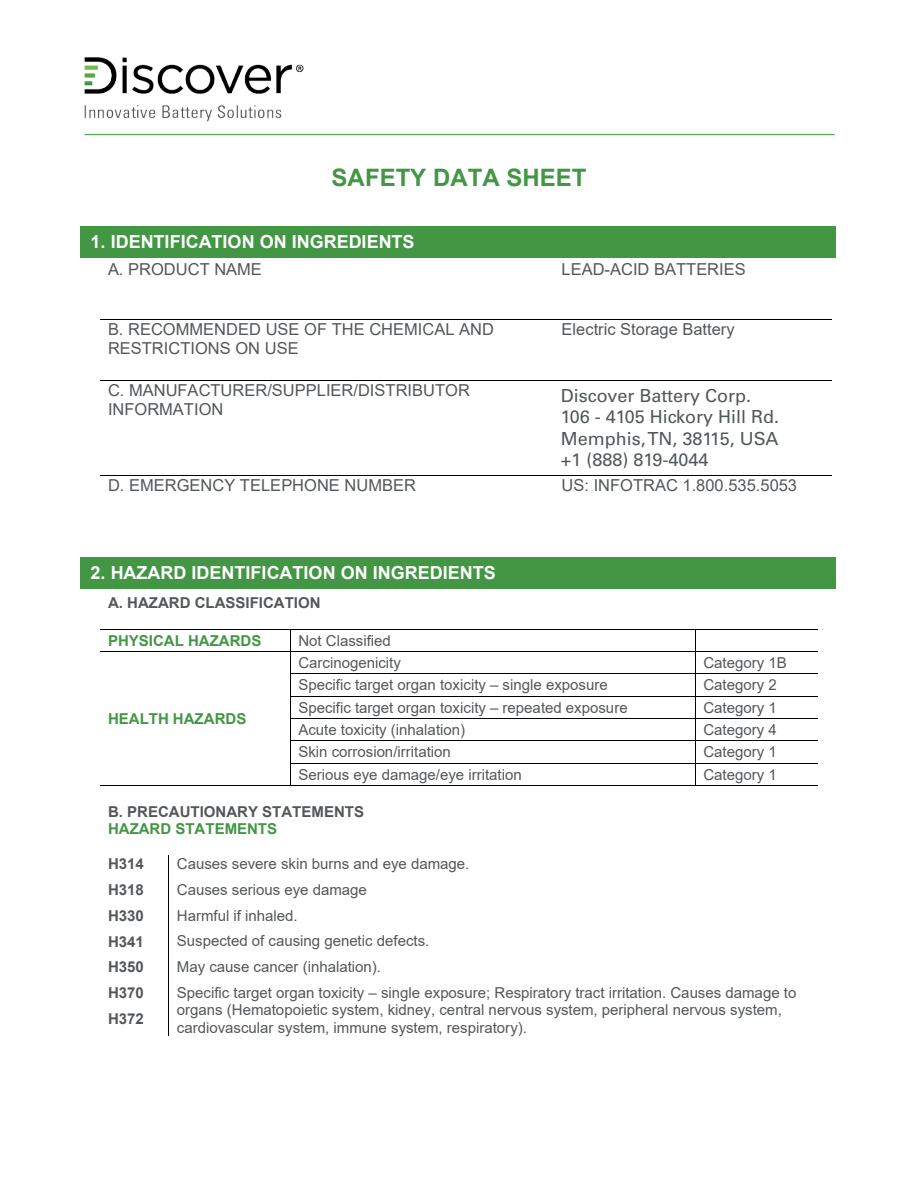
<style>
.page{position:relative;width:918px;height:1188px;background:#fff}
.page>*{position:absolute;margin:0;border:0;box-sizing:border-box;transform-origin:0 0}
.t1{font:700 24px "Arial";color:#429644}
.t2{font:18px/21.6px "Univers LT Std";color:#52575a}
.t3{font:700 18px "Arial";color:#fff}
.t4{font:16.5px/19px "Arial";color:#54575a}
.t5{font:15px/17.2px "Arial";color:#54575a}
.t6{font:700 15px "Arial";color:#54575a}
.t7{font:700 15px "Arial";color:#429644}
</style>
<div class="page">
<img style="left:84px;top:57px;width:751px;height:79px">
<hr style="left:100px;top:319px;width:454px;height:1px;background:#000">
<hr style="left:554px;top:319px;width:278px;height:1px;background:#000">
<hr style="left:100px;top:380px;width:454px;height:1px;background:#000">
<hr style="left:554px;top:380px;width:278px;height:1px;background:#000">
<hr style="left:100px;top:475px;width:454px;height:1px;background:#000">
<hr style="left:554px;top:475px;width:278px;height:1px;background:#000">
<hr style="left:100px;top:629px;width:190px;height:1px;background:#000">
<hr style="left:291px;top:629px;width:404px;height:1px;background:#000">
<hr style="left:696px;top:629px;width:122px;height:1px;background:#000">
<hr style="left:100px;top:651px;width:190px;height:1px;background:#000">
<hr style="left:291px;top:651px;width:404px;height:1px;background:#000">
<hr style="left:696px;top:651px;width:122px;height:1px;background:#000">
<hr style="left:291px;top:673px;width:404px;height:1px;background:#000">
<hr style="left:696px;top:673px;width:122px;height:1px;background:#000">
<hr style="left:291px;top:696px;width:404px;height:1px;background:#000">
<hr style="left:696px;top:696px;width:122px;height:1px;background:#000">
<hr style="left:291px;top:718px;width:404px;height:1px;background:#000">
<hr style="left:696px;top:718px;width:122px;height:1px;background:#000">
<hr style="left:291px;top:741px;width:404px;height:1px;background:#000">
<hr style="left:696px;top:741px;width:122px;height:1px;background:#000">
<hr style="left:291px;top:763px;width:404px;height:1px;background:#000">
<hr style="left:696px;top:763px;width:122px;height:1px;background:#000">
<hr style="left:100px;top:785px;width:190px;height:1px;background:#000">
<svg style="left:290px;top:629px;width:1px;height:157px"></svg>
<hr style="left:291px;top:785px;width:404px;height:1px;background:#000">
<svg style="left:695px;top:629px;width:1px;height:157px"></svg>
<hr style="left:696px;top:785px;width:122px;height:1px;background:#000">
<svg style="left:168px;top:855px;width:1px;height:181px"></svg>
<div style="left:80px;top:226px;width:756px;height:31px;background:#429644"></div>
<div style="left:80px;top:557px;width:756px;height:32px;background:#429644"></div>
<h1 class="t1" style="left:332px;top:160px;width:256px">SAFETY DATA SHEET</h1>
<p class="t3" style="left:91px;top:229px;width:326px">1. IDENTIFICATION ON INGREDIENTS</p>
<p class="t4" style="left:108px;top:260px;width:155px">A. PRODUCT NAME</p>
<p class="t4" style="left:562px;top:260px;width:186px">LEAD-ACID BATTERIES</p>
<p class="t4" style="left:108px;top:320px;width:388px">B. RECOMMENDED USE OF THE CHEMICAL AND<br>RESTRICTIONS ON USE</p>
<p class="t4" style="left:562px;top:320px;width:175px">Electric Storage Battery</p>
<p class="t4" style="left:108px;top:380px;width:363px">C. MANUFACTURER/SUPPLIER/DISTRIBUTOR<br>INFORMATION</p>
<p class="t4" style="left:562px;top:380px;width:244px">Discover Energy Corp.<br>Unit 4-13511 Crestwood Place,<br>Richmond, BC, Canada V6V 2E9<br>Tel: (778) 776-3288</p>
<p class="t4" style="left:108px;top:476px;width:310px">D. EMERGENCY TELEPHONE NUMBER</p>
<p class="t4" style="left:562px;top:476px;width:237px">US: INFOTRAC 1.800.535.5053</p>
<p class="t2" style="left:561px;top:384px;width:220px">Discover Battery Corp.<br>106 - 4105 Hickory Hill Rd.<br>Memphis, TN, 38115, USA +1 (888) 819-4044</p>
<p class="t3" style="left:91px;top:560px;width:407px">2. HAZARD IDENTIFICATION ON INGREDIENTS</p>
<p class="t6" style="left:108px;top:592px;width:214px">A. HAZARD CLASSIFICATION</p>
<p class="t7" style="left:108px;top:630px;width:155px">PHYSICAL HAZARDS</p>
<p class="t5" style="left:298px;top:632px;width:94px">Not Classified</p>
<p class="t5" style="left:298px;top:654px;width:104px">Carcinogenicity</p>
<p class="t5" style="left:703px;top:654px;width:85px">Category 1B</p>
<p class="t5" style="left:298px;top:676px;width:311px">Specific target organ toxicity – single exposure</p>
<p class="t5" style="left:703px;top:676px;width:75px">Category 2</p>
<p class="t5" style="left:298px;top:699px;width:331px">Specific target organ toxicity – repeated exposure</p>
<p class="t5" style="left:703px;top:699px;width:75px">Category 1</p>
<p class="t5" style="left:298px;top:721px;width:168px">Acute toxicity (inhalation)</p>
<p class="t5" style="left:703px;top:721px;width:75px">Category 4</p>
<p class="t5" style="left:298px;top:743px;width:154px">Skin corrosion/irritation</p>
<p class="t5" style="left:703px;top:743px;width:75px">Category 1</p>
<p class="t5" style="left:298px;top:766px;width:225px">Serious eye damage/eye irritation</p>
<p class="t5" style="left:703px;top:766px;width:75px">Category 1</p>
<p class="t6" style="left:108px;top:801px;width:258px">B. PRECAUTIONARY STATEMENTS</p>
<p class="t7" style="left:108px;top:819px;width:171px">HAZARD STATEMENTS</p>
<p class="t6" style="left:108px;top:853px;width:37px">H314</p>
<p class="t5" style="left:177px;top:855px;width:294px">Causes severe skin burns and eye damage.</p>
<p class="t6" style="left:108px;top:879px;width:37px">H318</p>
<p class="t5" style="left:177px;top:881px;width:192px">Causes serious eye damage</p>
<p class="t6" style="left:108px;top:905px;width:37px">H330</p>
<p class="t5" style="left:177px;top:907px;width:122px">Harmful if inhaled.</p>
<p class="t6" style="left:108px;top:931px;width:37px">H341</p>
<p class="t5" style="left:177px;top:932px;width:254px">Suspected of causing genetic defects.</p>
<p class="t6" style="left:108px;top:957px;width:37px">H350</p>
<p class="t5" style="left:177px;top:958px;width:206px">May cause cancer (inhalation).</p>
<p class="t6" style="left:108px;top:982px;width:37px">H370</p>
<p class="t5" style="left:177px;top:984px;width:621px">Specific target organ toxicity – single exposure; Respiratory tract irritation. Causes damage to organs (Hematopoietic system, kidney, central nervous system, peripheral nervous system, cardiovascular system, immune system, respiratory).</p>
<p class="t7" style="left:108px;top:708px;width:140px">HEALTH HAZARDS</p>
<p class="t6" style="left:108px;top:1008px;width:37px">H372</p>
</div>
